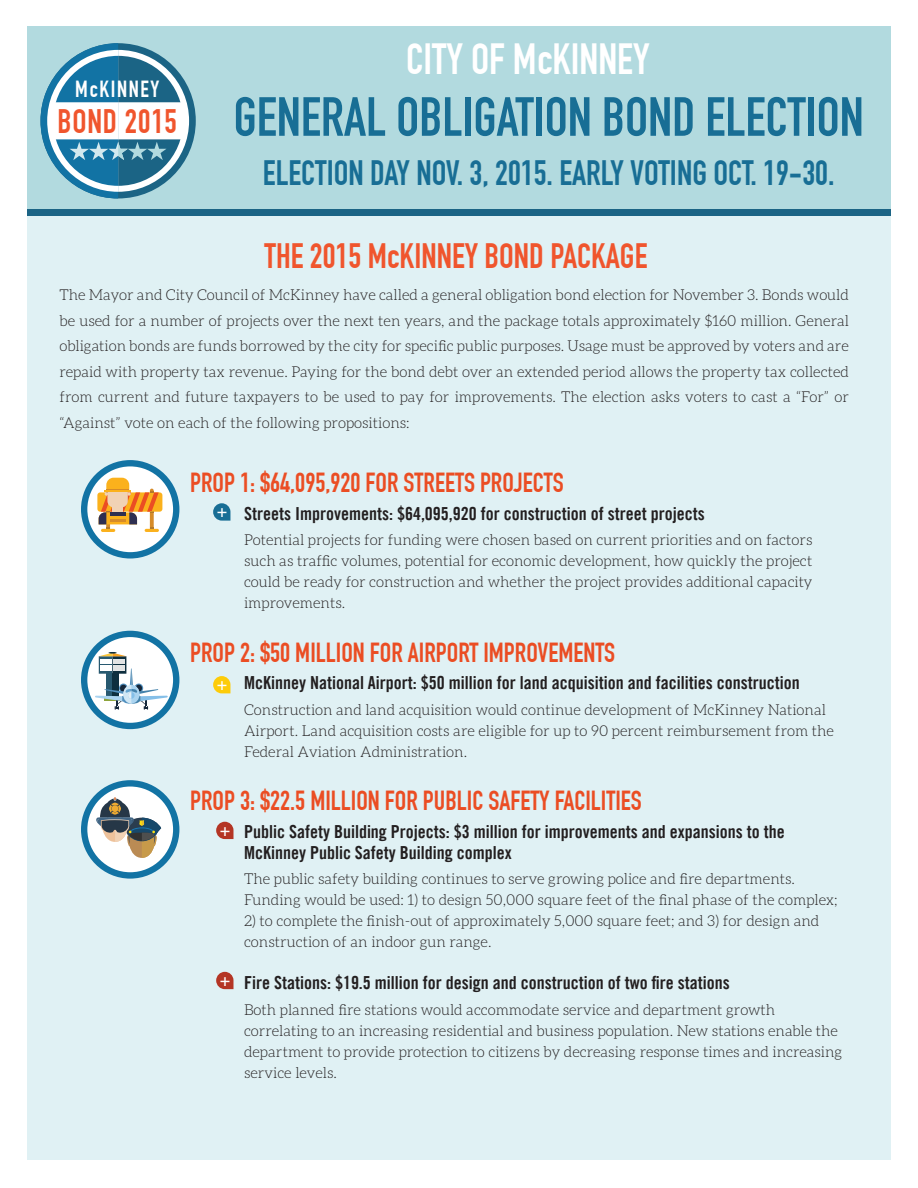
<style>
.page{position:relative;width:918px;height:1188px;background:#fff}
.page>*{position:absolute;margin:0;border:0;box-sizing:border-box;transform-origin:0 0}
.t1{font:54.15px "DIN Engschrift Std";color:#186e95}
.t2{font:42.75px "DIN Engschrift Std";color:#fff}
.t3{font:34.5px "DIN Engschrift Std";color:#186e95}
.t4{font:700 34.5px "DIN Condensed";color:#f0552d}
.t5{font:33.3px "DIN Engschrift Std";letter-spacing:.025em;color:#f0552d}
.t6{font:27px "DIN Engschrift Std";color:#eb4d23}
.t7{font:22.8px "DIN Engschrift Std";letter-spacing:.07em;color:#fff}
.t8{font:18px/21px "Trade Gothic LT Std Bd Cn 20";color:#231f20}
.t9{font:17.7px "DIN Engschrift Std";color:#fff}
.t10{font:300 15px/21px "Aleo";color:#231f20}
</style>
<div class="page">
<div style="left:27px;top:26px;width:864px;height:1134px;background:#e0f1f4"></div>
<div style="left:27px;top:26px;width:864px;height:189px;background:#b2dadf"></div>
<svg style="left:213px;top:676px;width:17px;height:17px"></svg>
<div style="left:81px;top:631px;width:98px;height:98px;background:#1273a4;border-radius:50%"></div>
<div style="left:87px;top:637px;width:86px;height:86px;background:#fff;border-radius:50%"></div>
<svg style="left:95px;top:652px;width:73px;height:58px"></svg>
<div style="left:27px;top:210px;width:864px;height:6px;background:#1b6485"></div>
<svg style="left:41px;top:43px;width:147px;height:155px"></svg>
<div style="left:81px;top:780px;width:98px;height:99px;background:#1273a4;border-radius:50%"></div>
<div style="left:87px;top:787px;width:86px;height:85px;background:#fff;border-radius:50%"></div>
<svg style="left:96px;top:797px;width:65px;height:61px"></svg>
<div style="left:112px;top:805px;width:6px;height:7px;background:#eeab32;border-radius:50%"></div>
<div style="left:81px;top:460px;width:98px;height:99px;background:#1273a4;border-radius:50%"></div>
<div style="left:87px;top:466px;width:86px;height:86px;background:#fff;border-radius:50%"></div>
<hr style="left:101px;top:529px;width:14px;height:3px;background:#fbb11c;border-radius:2px">
<hr style="left:145px;top:529px;width:14px;height:3px;background:#fbb11c;border-radius:2px">
<div style="left:97px;top:492px;width:65px;height:20px;background:#fbb11c;border-radius:3px"></div>
<svg style="left:99px;top:478px;width:60px;height:51px"></svg>
<svg style="left:216px;top:822px;width:17px;height:17px"></svg>
<svg style="left:216px;top:972px;width:17px;height:17px"></svg>
<svg style="left:213px;top:503px;width:17px;height:18px"></svg>
<h3 class="t7" style="left:75px;top:76px;width:86px">McKINNEY</h3>
<h3 class="t5" style="left:57px;top:102px;width:121px">BOND 2015</h3>
<h2 class="t2" style="left:406px;top:34px;width:245px">CITY OF McKINNEY</h2>
<h1 class="t1" style="left:234px;top:85px;width:632px">GENERAL OBLIGATION BOND ELECTION</h1>
<h3 class="t3" style="left:263px;top:153px;width:573px">ELECTION DAY NOV. 3, 2015. EARLY VOTING OCT. 19-30.</h3>
<h3 class="t4" style="left:265px;top:235px;width:384px">THE 2015 McKINNEY BOND PACKAGE</h3>
<p class="t10" style="left:59px;top:282px;width:791px;line-height:25.5px;text-align:justify">The Mayor and City Council of McKinney have called a general obligation bond election for November 3. Bonds would be used for a number of projects over the next ten years, and the package totals approximately $160 million. General obligation bonds are funds borrowed by the city for specific public purposes. Usage must be approved by voters and are repaid with property tax revenue. Paying for the bond debt over an extended period allows the property tax collected from current and future taxpayers to be used to pay for improvements. The election asks voters to cast a “For” or “Against” vote on each of the following propositions:</p>
<h3 class="t6" style="left:190px;top:467px;width:375px">PROP 1: $64,095,920 FOR STREETS PROJECTS</h3>
<p class="t8" style="left:244px;top:503px;width:462px">Streets Improvements: $64,095,920 for construction of street projects</p>
<p class="t10" style="left:244px;top:530px;width:570px;text-align:justify">Potential projects for funding were chosen based on current priorities and on factors such as traffic volumes, potential for economic development, how quickly the project could be ready for construction and whether the project provides additional capacity improvements.</p>
<h3 class="t6" style="left:190px;top:636px;width:427px">PROP 2: $50 MILLION FOR AIRPORT IMPROVEMENTS</h3>
<p class="t8" style="left:244px;top:672px;width:557px">McKinney National Airport: $50 million for land acquisition and facilities construction</p>
<p class="t10" style="left:244px;top:699px;width:592px">Construction and land acquisition would continue development of McKinney National<br>Airport. Land acquisition costs are eligible for up to 90 percent reimbursement from the<br>Federal Aviation Administration.</p>
<h3 class="t6" style="left:190px;top:785px;width:453px">PROP 3: $22.5 MILLION FOR PUBLIC SAFETY FACILITIES</h3>
<p class="t8" style="left:244px;top:821px;width:542px">Public Safety Building Projects: $3 million for improvements and expansions to the<br>McKinney Public Safety Building complex</p>
<p class="t10" style="left:244px;top:868px;width:595px">The public safety building continues to serve growing police and fire departments.<br>Funding would be used: 1) to design 50,000 square feet of the final phase of the complex;</p>
<p class="t10" style="left:244px;top:910px;width:577px">2) to complete the finish-out of approximately 5,000 square feet; and 3) for design and construction of an indoor gun range.</p>
<p class="t8" style="left:244px;top:972px;width:487px">Fire Stations: $19.5 million for design and construction of two fire stations</p>
<p class="t10" style="left:244px;top:999px;width:600px">Both planned fire stations would accommodate service and department growth correlating to an increasing residential and business population. New stations enable the department to provide protection to citizens by decreasing response times and increasing service levels.</p>
<p class="t9" style="left:217px;top:501px;width:12px">+</p>
<p class="t9" style="left:217px;top:673px;width:12px">+</p>
<p class="t9" style="left:220px;top:819px;width:12px">+</p>
<p class="t9" style="left:220px;top:969px;width:12px">+</p>
</div>
